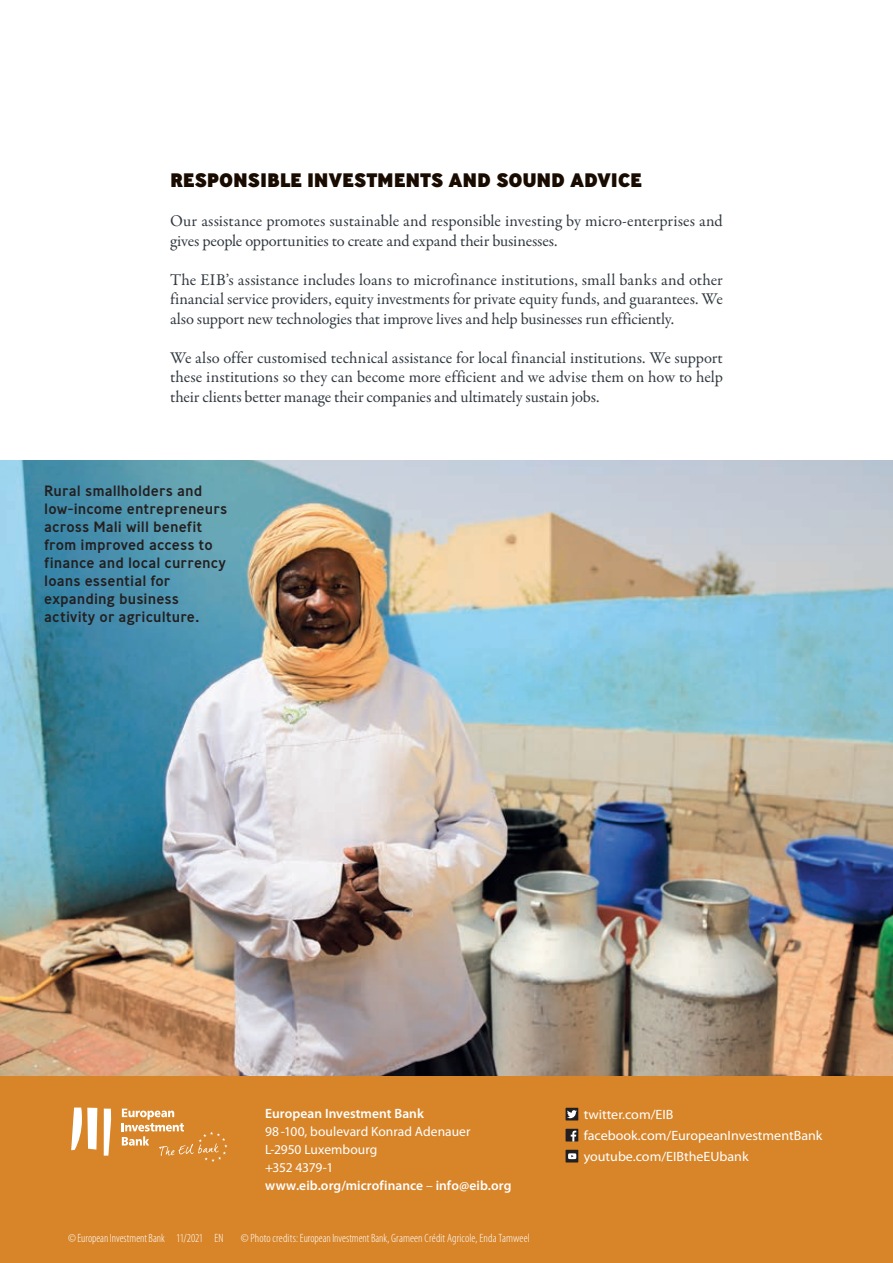
<style>
.page{position:relative;width:893px;height:1263px;background:#fff}
.page>*{position:absolute;margin:0;border:0;box-sizing:border-box;transform-origin:0 0}
._02_Texte{font:800 19.5px "Ministry";letter-spacing:-.01em;color:#190b00}
._02_Texte-2{font:16.5px/19.5px "Garamond Premr Pro";letter-spacing:-.005em;color:#313940;text-align:justify}
._01_Titre_01{font:500 15px/18px "Ministry";letter-spacing:.005em;color:#231f20}
._05_texte_courant_EN{font:13.5px "Myriad Pro";color:#fff;scale:1.04 1}
.t1{font:600 13.5px "Myriad Pro";letter-spacing:.005em;color:#fff}
._05_texte_courant_EN-2{font:13.5px "Myriad Pro";color:#fff}
.FOOTNOTES{font:300 condensed 12px "Myriad Pro";letter-spacing:.005em;color:#fff}
.s1{font-weight:400}
</style>
<div class="page">
<img style="left:0;top:460px;width:893px;height:616px">
<div style="left:0;top:1076px;width:893px;height:187px;background:#d88529"></div>
<svg style="left:566px;top:1108px;width:12px;height:12px"></svg>
<svg style="left:567px;top:1110px;width:10px;height:8px"></svg>
<svg style="left:566px;top:1129px;width:12px;height:12px"></svg>
<svg style="left:571px;top:1131px;width:5px;height:10px"></svg>
<svg style="left:566px;top:1150px;width:12px;height:12px"></svg>
<svg style="left:568px;top:1153px;width:8px;height:6px"></svg>
<svg style="left:71px;top:1107px;width:26px;height:43px"></svg>
<svg style="left:104px;top:1108px;width:7px;height:47px"></svg>
<svg style="left:122px;top:1108px;width:105px;height:54px"></svg>
<p class="_02_Texte" style="left:170px;top:167px;width:473px">RESPONSIBLE INVESTMENTS AND SOUND ADVICE</p>
<p class="_02_Texte-2" style="left:170px;top:212px;width:554px">Our assistance promotes sustainable and responsible investing by micro-enterprises and gives people opportunities to create and expand their businesses.</p>
<p class="_02_Texte-2" style="left:170px;top:270px;width:554px">The EIB’s assistance includes loans to microfinance institutions, small banks and other financial service providers, equity investments for private equity funds, and guarantees. We also support new technologies that improve lives and help businesses run efficiently.</p>
<p class="_02_Texte-2" style="left:170px;top:348px;width:554px">We also offer customised technical assistance for local financial institutions. We support these institutions so they can become more efficient and we advise them on how to help their clients better manage their companies and ultimately sustain jobs.</p>
<p class="_01_Titre_01" style="left:44px;top:482px;width:185px">Rural smallholders and low-income entrepreneurs across Mali will benefit from improved access to finance and local currency loans essential for expanding business activity or agriculture.</p>
<p class="t1" style="left:265px;top:1106px;width:160px">European Investment Bank</p>
<p class="_05_texte_courant_EN-2" style="left:265px;top:1124px;width:207px">98-100, boulevard Konrad Adenauer</p>
<p class="_05_texte_courant_EN-2" style="left:265px;top:1142px;width:114px">L-2950 Luxembourg</p>
<p class="_05_texte_courant_EN-2" style="left:265px;top:1160px;width:70px">+352 4379-1</p>
<p class="t1" style="left:265px;top:1178px;width:248px">www.eib.org/microfinance <span class="s1">–</span> info@eib.org</p>
<p class="FOOTNOTES" style="left:68px;top:1232px;width:157px">© European Investment Bank 11/2021 EN</p>
<p class="FOOTNOTES" style="left:241px;top:1232px;width:290px">© Photo credits: European Investment Bank, Grameen Crédit Agricole, Enda Tamweel</p>
<p class="_05_texte_courant_EN" style="left:584px;top:1107px;width:88px">twitter.com/EIB</p>
<p class="_05_texte_courant_EN" style="left:584px;top:1128px;width:231px">facebook.com/EuropeanInvestmentBank</p>
<p class="_05_texte_courant_EN" style="left:584px;top:1149px;width:160px">youtube.com/EIBtheEUbank</p>
</div>
